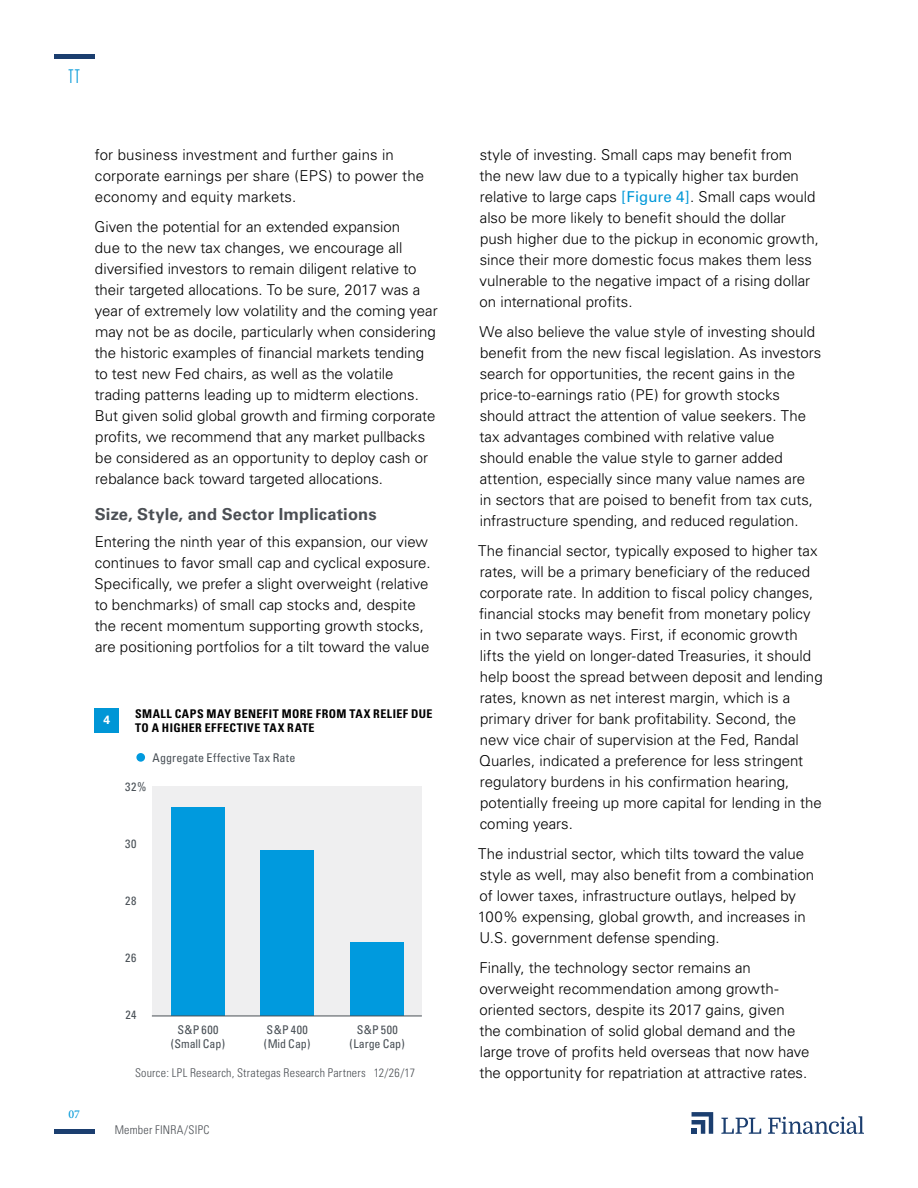
<style>
.page{position:relative;width:918px;height:1188px;background:#fff}
.page>*{position:absolute;margin:0;border:0;box-sizing:border-box;transform-origin:0 0}
.t1{font:19.5px "Tungsten Narrow";color:#0098d8}
.t2{font:700 16.5px "Univers";letter-spacing:.01em;color:#4b4f54}
.t3{font:300 15px/21px "Univers";color:#000}
.t4{font:300 condensed 12px "Univers";letter-spacing:.02em;color:#4b4f54}
.t5{font:condensed 12px/13.5px "Univers";letter-spacing:.015em;color:#484f55}
.t6{font:700 condensed 12px/13.5px "Univers";letter-spacing:.04em;color:#000}
.t7{font:condensed 12px/13.5px "Univers";letter-spacing:-.005em;color:#484f55;text-align:center}
.t8{font:500 12px "Minion Pro";color:#0098d8}
.t9{font:700 12px "Univers";color:#fff}
.s1{font-weight:400;color:#0098d8}
</style>
<div class="page">
<hr style="left:54px;top:1130px;width:40px;height:4px;background:#1b3e6f">
<hr style="left:54px;top:54px;width:40px;height:4px;background:#1b3e6f">
<svg style="left:692px;top:1112px;width:21px;height:22px"></svg>
<svg style="left:721px;top:1118px;width:40px;height:16px"></svg>
<svg style="left:768px;top:1116px;width:96px;height:18px"></svg>
<div style="left:152px;top:786px;width:270px;height:230px;background:#efeff0"></div>
<div style="left:350px;top:942px;width:54px;height:74px;background:#009ade"></div>
<div style="left:260px;top:850px;width:54px;height:166px;background:#009ade"></div>
<div style="left:171px;top:807px;width:54px;height:209px;background:#009ade"></div>
<div style="left:136px;top:753px;width:9px;height:9px;background:#009ade;border-radius:50%"></div>
<hr style="left:152px;top:1016px;width:270px;height:1px;background:#484f55">
<div style="left:94px;top:708px;width:25px;height:24px;background:#0096d6"></div>
<h1 class="t1" style="left:68px;top:67px;width:13px">TT</h1>
<p class="t3" style="left:95px;top:145px;width:331px">for business investment and further gains in corporate earnings per share (EPS) to power the economy and equity markets.</p>
<p class="t3" style="left:95px;top:217px;width:345px">Given the potential for an extended expansion<br>due to the new tax changes, we encourage all diversified investors to remain diligent relative to their targeted allocations. To be sure, 2017 was a year of extremely low volatility and the coming year may not be as docile, particularly when considering the historic examples of financial markets tending to test new Fed chairs, as well as the volatile trading patterns leading up to midterm elections.<br>But given solid global growth and firming corporate profits, we recommend that any market pullbacks be considered as an opportunity to deploy cash or rebalance back toward targeted allocations.</p>
<p class="t2" style="left:95px;top:504px;width:283px">Size, Style, and Sector Implications</p>
<p class="t3" style="left:95px;top:532px;width:338px">Entering the ninth year of this expansion, our view continues to favor small cap and cyclical exposure.<br>Specifically, we prefer a slight overweight (relative to benchmarks) of small cap stocks and, despite the recent momentum supporting growth stocks, are positioning portfolios for a tilt toward the value</p>
<p class="t8" style="left:68px;top:1106px;width:13px">07</p>
<p class="t9" style="left:103px;top:713px;width:8px">4</p>
<p class="t6" style="left:135px;top:707px;width:299px">SMALL CAPS MAY BENEFIT MORE FROM TAX RELIEF DUE<br>TO A HIGHER EFFECTIVE TAX RATE</p>
<p class="t5" style="left:153px;top:750px;width:144px">Aggregate Effective Tax Rate</p>
<p class="t5" style="left:125px;top:780px;width:23px">32%</p>
<p class="t5" style="left:125px;top:837px;width:13px">30</p>
<p class="t5" style="left:125px;top:894px;width:13px">28</p>
<p class="t5" style="left:125px;top:951px;width:13px">26</p>
<p class="t5" style="left:125px;top:1008px;width:12px">24</p>
<p class="t7" style="left:171px;top:1023px;width:56px">S&amp;P 600 (Small Cap)</p>
<p class="t5" style="left:264px;top:1023px;width:48px">S&amp;P 400 (Mid Cap)</p>
<p class="t5" style="left:350px;top:1023px;width:57px;text-align:center">S&amp;P 500 (Large Cap)</p>
<p class="t4" style="left:135px;top:1066px;width:281px">Source: LPL Research, Strategas Research Partners 12/26/17</p>
<p class="t4" style="left:115px;top:1123px;width:96px">Member FINRA/SIPC</p>
<p class="t3" style="left:479px;top:145px;width:341px">style of investing. Small caps may benefit from<br>the new law due to a typically higher tax burden relative to large caps <span class="s1">[Figure 4]</span>. Small caps would also be more likely to benefit should the dollar push higher due to the pickup in economic growth, since their more domestic focus makes them less vulnerable to the negative impact of a rising dollar on international profits.</p>
<p class="t3" style="left:479px;top:322px;width:343px">We also believe the value style of investing should benefit from the new fiscal legislation. As investors search for opportunities, the recent gains in the price-to-earnings ratio (PE) for growth stocks should attract the attention of value seekers. The tax advantages combined with relative value should enable the value style to garner added attention, especially since many value names are<br>in sectors that are poised to benefit from tax cuts, infrastructure spending, and reduced regulation.</p>
<p class="t3" style="left:478px;top:541px;width:346px">The financial sector, typically exposed to higher tax rates, will be a primary beneficiary of the reduced corporate rate. In addition to fiscal policy changes, financial stocks may benefit from monetary policy in two separate ways. First, if economic growth lifts the yield on longer-dated Treasuries, it should help boost the spread between deposit and lending rates, known as net interest margin, which is a primary driver for bank profitability. Second, the new vice chair of supervision at the Fed, Randal Quarles, indicated a preference for less stringent regulatory burdens in his confirmation hearing, potentially freeing up more capital for lending in the coming years.</p>
<p class="t3" style="left:478px;top:844px;width:338px">The industrial sector, which tilts toward the value style as well, may also benefit from a combination of lower taxes, infrastructure outlays, helped by 100% expensing, global growth, and increases in U.S. government defense spending.</p>
<p class="t3" style="left:479px;top:958px;width:332px">Finally, the technology sector remains an overweight recommendation among growth&shy;oriented sectors, despite its 2017 gains, given the combination of solid global demand and the large trove of profits held overseas that now have the opportunity for repatriation at attractive rates.</p>
</div>
